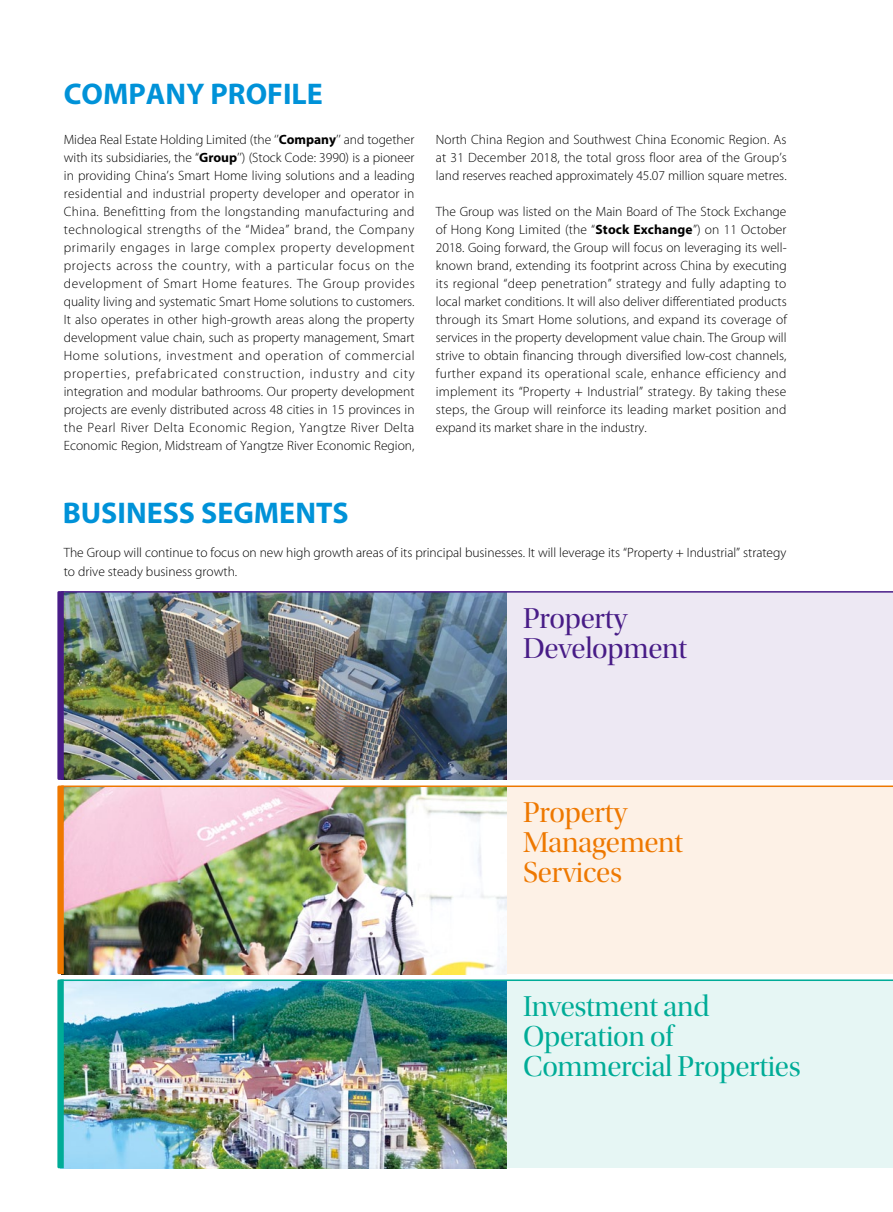
<style>
.page{position:relative;width:893px;height:1212px;background:#fff}
.page>*{position:absolute;margin:0;border:0;box-sizing:border-box;transform-origin:0 0}
.t1{font:30px/30px "Utopia Std Disp";letter-spacing:-.01em;color:#00ac97}
.t2{font:700 30px "Myriad Pro";color:#0092d8}
.t3{font:30px/30px "Utopia Std Disp";letter-spacing:-.01em;color:#ee7800}
.t4{font:30px/30px "Utopia Std Disp";letter-spacing:-.01em;color:#481c87}
.t5{font:300 13.5px/18px "Myriad Pro";color:#000;text-align:justify}
.s1{font-weight:700}
</style>
<div class="page">
<div style="left:60px;top:593px;width:833px;height:187px;background:#ede8f3"></div>
<div style="left:60px;top:786px;width:833px;height:188px;background:#fdf1e6"></div>
<div style="left:60px;top:979px;width:833px;height:189px;background:#e6f6f4"></div>
<img style="left:64px;top:593px;width:442px;height:187px">
<img style="left:64px;top:787px;width:442px;height:187px">
<img style="left:64px;top:981px;width:442px;height:187px">
<hr style="left:61px;top:785px;width:832px;height:2px;background:#ee7800">
<hr style="left:60px;top:979px;width:833px;height:2px;background:#00ac97">
<svg style="left:57px;top:591px;width:7px;height:577px;background:#73776c"></svg>
<hr style="left:61px;top:591px;width:832px;height:2px;background:#481c87">
<h1 class="t2" style="left:64px;top:74px;width:261px">COMPANY PROFILE</h1>
<p class="t5" style="left:64px;top:131px;width:353px">Midea Real Estate Holding Limited (the ‘’<span class="s1">Company</span>’’ and together with its subsidiaries, the “<span class="s1">Group</span>’’) (Stock Code: 3990) is a pioneer in providing China’s Smart Home living solutions and a leading residential and industrial property developer and operator in China. Benefitting from the longstanding manufacturing and technological strengths of the “Midea” brand, the Company primarily engages in large complex property development projects across the country, with a particular focus on the development of Smart Home features. The Group provides quality living and systematic Smart Home solutions to customers.<br>It also operates in other high-growth areas along the property development value chain, such as property management, Smart Home solutions, investment and operation of commercial properties, prefabricated construction, industry and city integration and modular bathrooms. Our property development projects are evenly distributed across 48 cities in 15 provinces in the Pearl River Delta Economic Region, Yangtze River Delta Economic Region, Midstream of Yangtze River Economic Region,</p>
<p class="t5" style="left:436px;top:130px;width:353px">North China Region and Southwest China Economic Region. As at 31 December 2018, the total gross floor area of the Group’s land reserves reached approximately 45.07 million square metres.</p>
<p class="t5" style="left:436px;top:202px;width:353px">The Group was listed on the Main Board of The Stock Exchange of Hong Kong Limited (the “<span class="s1">Stock Exchange</span>”) on 11 October 2018. Going forward, the Group will focus on leveraging its well&shy;known brand, extending its footprint across China by executing its regional “deep penetration” strategy and fully adapting to local market conditions. It will also deliver differentiated products through its Smart Home solutions, and expand its coverage of services in the property development value chain. The Group will strive to obtain financing through diversified low-cost channels, further expand its operational scale, enhance efficiency and implement its “Property + Industrial” strategy. By taking these steps, the Group will reinforce its leading market position and expand its market share in the industry.</p>
<h1 class="t2" style="left:63px;top:493px;width:287px">BUSINESS SEGMENTS</h1>
<p class="t5" style="left:64px;top:542px;width:724px;line-height:19.5px">The Group will continue to focus on new high growth areas of its principal businesses. It will leverage its “Property + Industrial” strategy to drive steady business growth.</p>
<h1 class="t4" style="left:523px;top:603px;width:166px">Property<br>Development</h1>
<h1 class="t3" style="left:523px;top:798px;width:162px">Property<br>Management<br>Services</h1>
<h1 class="t1" style="left:523px;top:991px;width:279px">Investment and<br>Operation of<br>Commercial Properties</h1>
</div>
